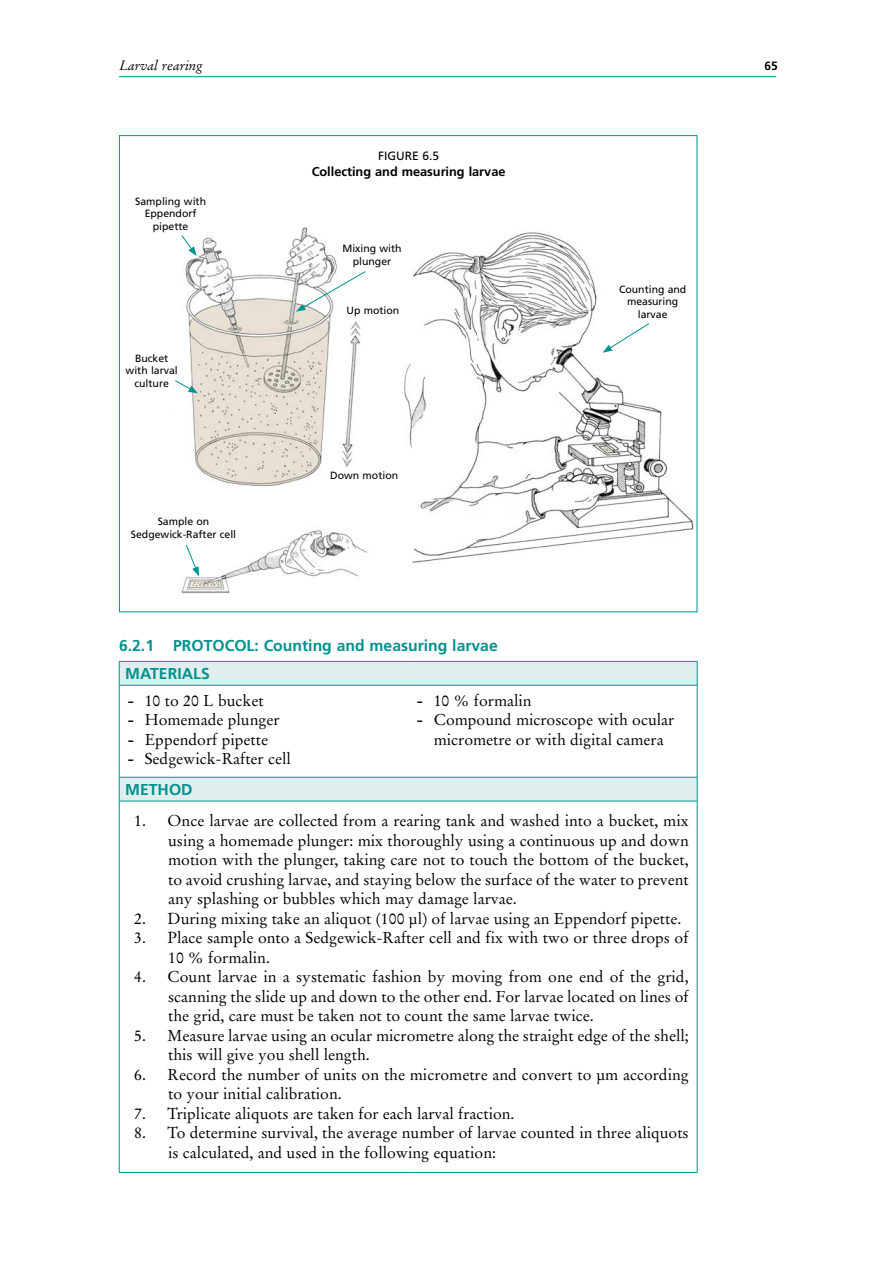
<style>
.page{position:relative;width:893px;height:1263px;background:#fff}
.page>*{position:absolute;margin:0;border:0;box-sizing:border-box;transform-origin:0 0}
.t1{font:15.75px/19.5px "Stempel Garamond LT Std";color:#000}
.t2{font:700 15.75px/28.2px "Frutiger LT Std";color:#00928f}
.t3{font:italic 13.5px "Stempel Garamond LT Std";color:#000}
.t4{font:700 12.75px "Frutiger LT Std";color:#000}
.t5{font:12px "Frutiger LT Std";color:#000}
.t6{font:700 12px "Frutiger LT Std";color:#000}
.t7{font:10.5px/12.6px "Frutiger LT Std";color:#000;text-align:center}
.s1{font-weight:700}
</style>
<div class="page">
<hr style="left:119px;top:76px;width:657px;height:1px;background:#00928f">
<img style="left:181px;top:209px;width:517px;height:397px">
<svg style="left:185px;top:544px;width:14px;height:32px"></svg>
<svg style="left:175px;top:380px;width:23px;height:13px"></svg>
<svg style="left:181px;top:234px;width:16px;height:22px"></svg>
<svg style="left:296px;top:271px;width:70px;height:41px"></svg>
<svg style="left:603px;top:323px;width:47px;height:30px"></svg>
<svg style="left:120px;top:662px;width:577px;height:139px"></svg>
<hr style="left:119px;top:661px;width:289px;height:1px;background:#00928f">
<svg style="left:119px;top:662px;width:1px;height:23px"></svg>
<hr style="left:408px;top:661px;width:289px;height:1px;background:#00928f">
<svg style="left:697px;top:662px;width:1px;height:23px"></svg>
<hr style="left:119px;top:685px;width:289px;height:1px;background:#00928f">
<hr style="left:119px;top:685px;width:1px;height:92px;background:#00928f">
<hr style="left:408px;top:685px;width:289px;height:1px;background:#00928f">
<hr style="left:697px;top:685px;width:1px;height:92px;background:#00928f">
<hr style="left:119px;top:777px;width:289px;height:1px;background:#00928f">
<svg style="left:119px;top:777px;width:1px;height:24px"></svg>
<hr style="left:408px;top:777px;width:289px;height:1px;background:#00928f">
<svg style="left:697px;top:777px;width:1px;height:24px"></svg>
<hr style="left:119px;top:801px;width:289px;height:1px;background:#00928f">
<hr style="left:119px;top:801px;width:1px;height:371px;background:#00928f">
<hr style="left:408px;top:801px;width:289px;height:1px;background:#00928f">
<hr style="left:697px;top:801px;width:1px;height:371px;background:#00928f">
<hr style="left:119px;top:1172px;width:289px;height:1px;background:#00928f">
<hr style="left:408px;top:1172px;width:289px;height:1px;background:#00928f">
<p class="t3" style="left:119px;top:57px;width:85px">Larval rearing</p>
<p class="t6" style="left:764px;top:59px;width:15px">65</p>
<p class="t7" style="left:135px;top:195px;width:72px">Sampling with<br>Eppendorf pipette</p>
<p class="t7" style="left:126px;top:352px;width:54px">Bucket with larval culture</p>
<p class="t7" style="left:131px;top:515px;width:107px">Sample on<br>Sedgewick-Rafter cell</p>
<p class="t5" style="left:378px;top:148px;width:63px">FIGURE 6.5</p>
<p class="t4" style="left:312px;top:164px;width:195px">Collecting and measuring larvae</p>
<p class="t7" style="left:342px;top:242px;width:61px">Mixing with plunger</p>
<p class="t7" style="left:346px;top:304px;width:54px">Up motion</p>
<p class="t7" style="left:330px;top:469px;width:69px">Down motion</p>
<p class="t7" style="left:619px;top:283px;width:69px">Counting and measuring larvae</p>
<p class="t2" style="left:125px;top:631px;width:374px;text-indent:-6px">6.2.1 PROTOCOL: Counting and measuring larvae<br>MATERIALS</p>
<p class="t1" style="left:128px;top:691px;width:137px"><span class="s1">-</span> 10 to 20 L bucket</p>
<p class="t1" style="left:128px;top:710px;width:153px"><span class="s1">-</span> Homemade plunger</p>
<p class="t1" style="left:128px;top:730px;width:142px"><span class="s1">-</span> Eppendorf pipette</p>
<p class="t1" style="left:128px;top:749px;width:165px"><span class="s1">-</span> Sedgewick-Rafter cell</p>
<p class="t1" style="left:417px;top:691px;width:116px"><span class="s1">-</span> 10 % formalin</p>
<p class="t1" style="left:417px;top:710px;width:259px;text-align:center"><span class="s1">-</span> Compound microscope with ocular micrometre or with digital camera</p>
<p class="t2" style="left:125px;top:775px;width:69px">METHOD</p>
<p class="t1" style="left:168px;top:811px;width:522px;text-align:justify;text-indent:-34px">1. Once larvae are collected from a rearing tank and washed into a bucket, mix using a homemade plunger: mix thoroughly using a continuous up and down motion with the plunger, taking care not to touch the bottom of the bucket, to avoid crushing larvae, and staying below the surface of the water to prevent any splashing or bubbles which may damage larvae.</p>
<p class="t1" style="left:134px;top:908px;width:549px">2. During mixing take an aliquot (100 µl) of larvae using an Eppendorf pipette.</p>
<p class="t1" style="left:168px;top:928px;width:522px;text-indent:-34px">3. Place sample onto a Sedgewick-Rafter cell and fix with two or three drops of<br>10 % formalin.</p>
<p class="t1" style="left:168px;top:967px;width:522px;text-align:justify;text-indent:-34px">4. Count larvae in a systematic fashion by moving from one end of the grid, scanning the slide up and down to the other end. For larvae located on lines of the grid, care must be taken not to count the same larvae twice.</p>
<p class="t1" style="left:168px;top:1025px;width:522px;text-indent:-34px">5. Measure larvae using an ocular micrometre along the straight edge of the shell; this will give you shell length.</p>
<p class="t1" style="left:168px;top:1064px;width:522px;text-indent:-34px">6. Record the number of units on the micrometre and convert to µm according to your initial calibration.</p>
<p class="t1" style="left:134px;top:1103px;width:382px">7. Triplicate aliquots are taken for each larval fraction.</p>
<p class="t1" style="left:168px;top:1123px;width:522px;text-indent:-34px">8. To determine survival, the average number of larvae counted in three aliquots is calculated, and used in the following equation:</p>
</div>
